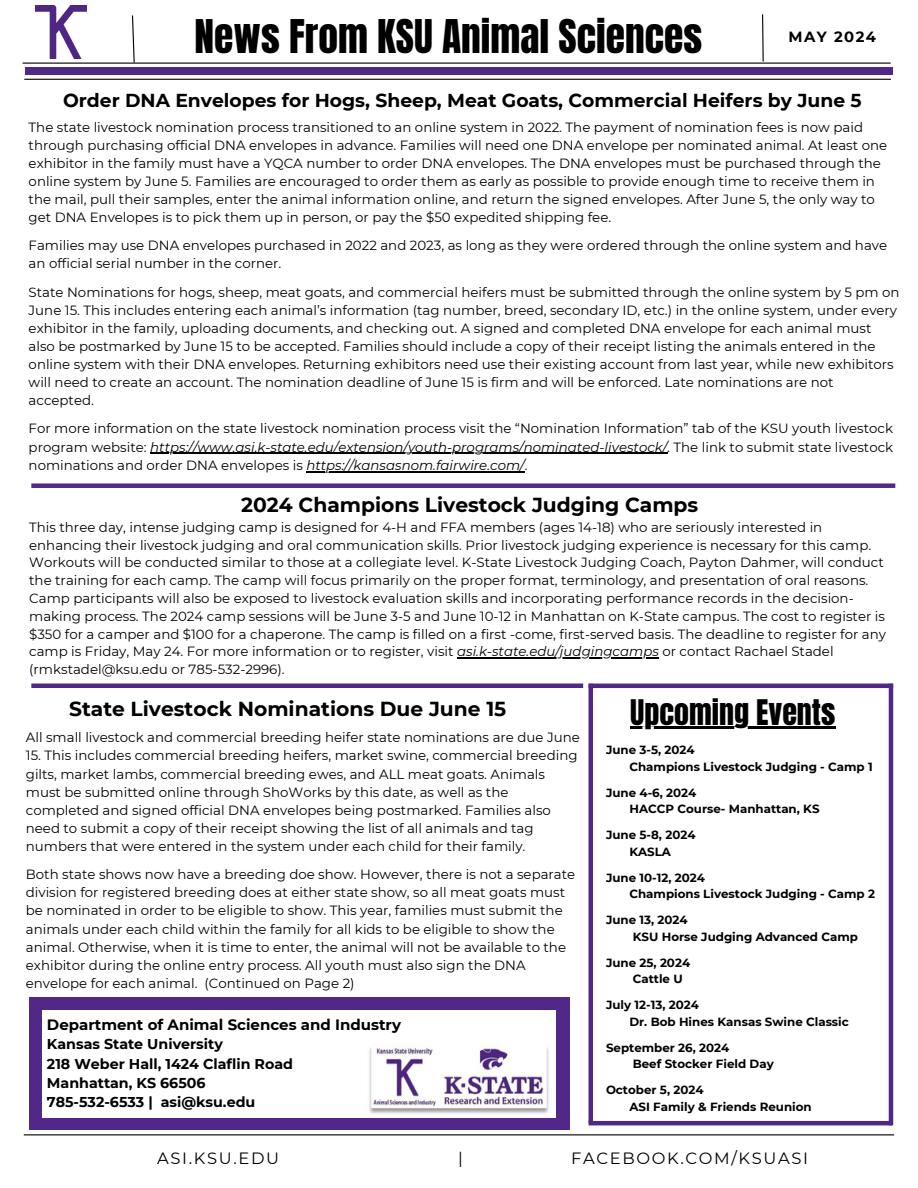
<style>
.page{position:relative;width:918px;height:1188px;background:#fff}
.page>*{position:absolute;margin:0;border:0;box-sizing:border-box;transform-origin:0 0}
.t1{font:39.45px "Anton";color:#000}
.t2{font:30px "Anton";color:#000}
.t3{font:700 20.25px "Montserrat";color:#000}
.t4{font:700 18.75px "Montserrat";color:#000}
.t5{font:16.35px "Montserrat";letter-spacing:.1em;color:#000}
.t6{font:700 15px "Montserrat";color:#000}
.t7{font:700 14.85px "Montserrat";letter-spacing:.1em;color:#000}
.t8{font:700 14.25px/19.2px "Montserrat";color:#000}
.t9{font:13.35px/18.1px "Montserrat";color:#000}
.t10{font:700 11.85px "Montserrat";color:#000}
.s1{font-style:italic}
</style>
<div class="page">
<div style="left:25px;top:67px;width:867px;height:7px;background:#512888"></div>
<svg style="left:131px;top:15px;width:4px;height:48px"></svg>
<svg style="left:761px;top:14px;width:3px;height:49px"></svg>
<hr style="left:24px;top:79px;width:867px;height:1px;background:#000">
<div style="left:29px;top:997px;width:541px;height:132px;background:#512888"></div>
<div style="left:43px;top:1010px;width:513px;height:108px;background:#fff"></div>
<hr style="left:24px;top:1134px;width:870px;height:1px;background:#000">
<hr style="left:23px;top:63px;width:868px;height:1px;background:#000">
<img style="left:35px;top:6px;width:52px;height:53px">
<img style="left:369px;top:1047px;width:180px;height:67px">
<hr style="left:589px;top:684px;width:304px;height:4px;background:#512888">
<hr style="left:889px;top:684px;width:4px;height:441px;background:#512888">
<hr style="left:589px;top:1121px;width:303px;height:4px;background:#512888">
<hr style="left:589px;top:684px;width:4px;height:439px;background:#512888">
<div style="left:31px;top:483px;width:864px;height:5px;background:#512888"></div>
<hr style="left:630px;top:727px;width:205px;height:2px;background:#000">
<hr style="left:150px;top:453px;width:517px;height:1px;background:#000">
<hr style="left:306px;top:471px;width:219px;height:1px;background:#000">
<hr style="left:457px;top:658px;width:202px;height:1px;background:#000">
<div style="left:31px;top:683px;width:552px;height:5px;background:#512888"></div>
<p class="t1" style="left:195px;top:8px;width:509px">News From KSU Animal Sciences</p>
<p class="t7" style="left:789px;top:27px;width:89px">MAY 2024</p>
<p class="t4" style="left:63px;top:89px;width:800px">Order DNA Envelopes for Hogs, Sheep, Meat Goats, Commercial Heifers by June 5</p>
<p class="t9" style="left:29px;top:118px;width:860px">The state livestock nomination process transitioned to an online system in 2022. The payment of nomination fees is now paid through purchasing official DNA envelopes in advance. Families will need one DNA envelope per nominated animal. At least one exhibitor in the family must have a YQCA number to order DNA envelopes. The DNA envelopes must be purchased through the online system by June 5. Families are encouraged to order them as early as possible to provide enough time to receive them in the mail, pull their samples, enter the animal information online, and return the signed envelopes. After June 5, the only way to get DNA Envelopes is to pick them up in person, or pay the $50 expedited shipping fee.</p>
<p class="t9" style="left:29px;top:236px;width:860px">Families may use DNA envelopes purchased in 2022 and 2023, as long as they were ordered through the online system and have an official serial number in the corner.</p>
<p class="t9" style="left:29px;top:283px;width:873px">State Nominations for hogs, sheep, meat goats, and commercial heifers must be submitted through the online system by 5 pm on June 15. This includes entering each animal’s information (tag number, breed, secondary ID, etc.) in the online system, under every exhibitor in the family, uploading documents, and checking out. A signed and completed DNA envelope for each animal must also be postmarked by June 15 to be accepted. Families should include a copy of their receipt listing the animals entered in the online system with their DNA envelopes. Returning exhibitors need use their existing account from last year, while new exhibitors will need to create an account. The nomination deadline of June 15 is firm and will be enforced. Late nominations are not accepted.</p>
<p class="t9" style="left:29px;top:420px;width:866px">For more information on the state livestock nomination process visit the “Nomination Information” tab of the KSU youth livestock program website: <span class="s1">https://www.asi.k-state.edu/extension/youth-programs/nominated-livestock/</span>. The link to submit state livestock</p>
<p class="t9" style="left:29px;top:456px;width:500px">nominations and order DNA envelopes is <span class="s1">https://kansasnom.fairwire.com/</span>.</p>
<h3 class="t3" style="left:241px;top:493px;width:459px">2024 Champions Livestock Judging Camps</h3>
<p class="t9" style="left:29px;top:518px;width:858px">This three day, intense judging camp is designed for 4-H and FFA members (ages 14-18) who are seriously interested in enhancing their livestock judging and oral communication skills. Prior livestock judging experience is necessary for this camp.<br>Workouts will be conducted similar to those at a collegiate level. K-State Livestock Judging Coach, Payton Dahmer, will conduct the training for each camp. The camp will focus primarily on the proper format, terminology, and presentation of oral reasons.<br>Camp participants will also be exposed to livestock evaluation skills and incorporating performance records in the decision&shy;making process. The 2024 camp sessions will be June 3-5 and June 10-12 in Manhattan on K-State campus. The cost to register is $350 for a camper and $100 for a chaperone. The camp is filled on a first -come, first-served basis. The deadline to register for any camp is Friday, May 24. For more information or to register, visit <span class="s1">asi.k-state.edu/judgingcamps</span> or contact Rachael Stadel (rmkstadel@ksu.edu or 785-532-2996).</p>
<h5 class="t3" style="left:69px;top:697px;width:439px">State Livestock Nominations Due June 15</h5>
<p class="t9" style="left:26px;top:728px;width:555px">All small livestock and commercial breeding heifer state nominations are due June</p>
<p class="t9" style="left:26px;top:747px;width:553px">15. This includes commercial breeding heifers, market swine, commercial breeding gilts, market lambs, commercial breeding ewes, and ALL meat goats. Animals must be submitted online through ShoWorks by this date, as well as the completed and signed official DNA envelopes being postmarked. Families also need to submit a copy of their receipt showing the list of all animals and tag numbers that were entered in the system under each child for their family.</p>
<p class="t9" style="left:26px;top:865px;width:551px">Both state shows now have a breeding doe show. However, there is not a separate division for registered breeding does at either state show, so all meat goats must be nominated in order to be eligible to show. This year, families must submit the animals under each child within the family for all kids to be eligible to show the animal. Otherwise, when it is time to enter, the animal will not be available to the exhibitor during the online entry process. All youth must also sign the DNA envelope for each animal. (Continued on Page 2)</p>
<p class="t6" style="left:47px;top:1016px;width:356px">Department of Animal Sciences and Industry</p>
<p class="t8" style="left:47px;top:1035px;width:248px">Kansas State University<br>218 Weber Hall, 1424 Claflin Road<br>Manhattan, KS 66506<br>785-532-6533 | asi@ksu.edu</p>
<p class="t2" style="left:630px;top:690px;width:207px">Upcoming Events</p>
<h3 class="t10" style="left:606px;top:743px;width:90px">June 3-5, 2024</h3>
<p class="t10" style="left:629px;top:759px;width:245px">Champions Livestock Judging - Camp 1</p>
<p class="t10" style="left:606px;top:785px;width:92px">June 4-6, 2024</p>
<p class="t10" style="left:629px;top:802px;width:192px">HACCP Course- Manhattan, KS</p>
<p class="t10" style="left:606px;top:828px;width:91px">June 5-8, 2024</p>
<h3 class="t10" style="left:629px;top:844px;width:43px">KASLA</h3>
<p class="t10" style="left:606px;top:870px;width:101px">June 10-12, 2024</p>
<h3 class="t10" style="left:629px;top:887px;width:247px">Champions Livestock Judging - Camp 2</h3>
<p class="t10" style="left:606px;top:913px;width:83px">June 13, 2024</p>
<p class="t10" style="left:633px;top:929px;width:227px">KSU Horse Judging Advanced Camp</p>
<h6 class="t10" style="left:606px;top:955px;width:86px">June 25, 2024</h6>
<p class="t10" style="left:633px;top:972px;width:51px">Cattle U</p>
<h2 class="t10" style="left:606px;top:998px;width:94px">July 12-13, 2024</h2>
<p class="t10" style="left:629px;top:1014px;width:221px">Dr. Bob Hines Kansas Swine Classic</p>
<p class="t10" style="left:606px;top:1040px;width:125px">September 26, 2024</p>
<p class="t10" style="left:633px;top:1057px;width:142px">Beef Stocker Field Day</p>
<p class="t10" style="left:606px;top:1083px;width:99px">October 5, 2024</p>
<p class="t10" style="left:629px;top:1099px;width:184px">ASI Family &amp; Friends Reunion</p>
<p class="t5" style="left:157px;top:1148px;width:123px">ASI.KSU.EDU</p>
<p class="t5" style="left:458px;top:1148px;width:6px">|</p>
<p class="t5" style="left:571px;top:1148px;width:238px">FACEBOOK.COM/KSUASI</p>
</div>
